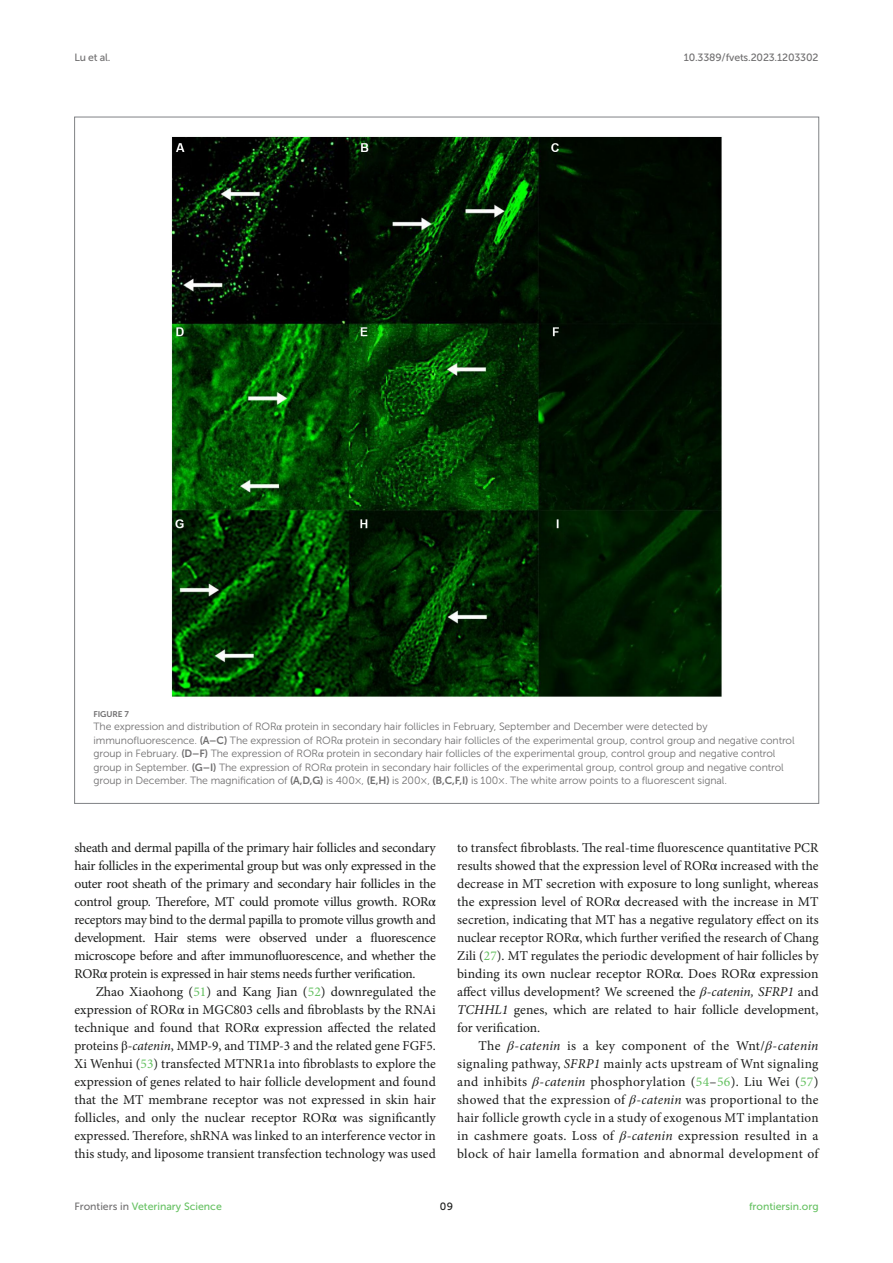
<style>
.page{position:relative;width:893px;height:1263px;background:#fff}
.page>*{position:absolute;margin:0;border:0;box-sizing:border-box;transform-origin:0 0}
.TEXT{font:13.5px/18px "Minion Pro";letter-spacing:.005em;color:#1b1c1b;text-align:justify}
.FIG_LEG{font:10.5px/13.5px "Museo Sans 300";letter-spacing:-.01em;color:#706f70}
.t1{font:10.5px "Museo Sans 500";color:#65c161}
.t2{font:10.5px "Museo Sans 500";letter-spacing:-.015em;color:#706f70}
.t3{font:10.5px "Museo Sans 500";color:#1b1c1b}
.FIG_HD{font:8.25px "Museo Sans 700";letter-spacing:-.01em;color:#706f70}
.s1{font-family:"STIX General"}
.s2{font-family:"Museo Sans 700"}
.s3{color:#65c161}
.s4{font-style:italic}
.s5{font-family:"STIX General";font-style:italic}
.s6{color:#706f70}
</style>
<div class="page">
<img style="left:170px;top:136px;width:552px;height:562px">
<p class="t2" style="left:74px;top:51px;width:38px">Lu et al.</p>
<p class="t2" style="left:684px;top:51px;width:136px">10.3389/fvets.2023.1203302</p>
<p class="FIG_HD" style="left:94px;top:709px;width:37px">FIGURE 7</p>
<p class="FIG_LEG" style="left:94px;top:720px;width:703px">The expression and distribution of ROR<span class="s1">α</span> protein in secondary hair follicles in February, September and December were detected by immunofluorescence. <span class="s2">(A–C)</span> The expression of ROR<span class="s1">α</span> protein in secondary hair follicles of the experimental group, control group and negative control group in February. <span class="s2">(D–F)</span> The expression of ROR<span class="s1">α</span> protein in secondary hair follicles of the experimental group, control group and negative control group in September. <span class="s2">(G–I)</span> The expression of ROR<span class="s1">α</span> protein in secondary hair follicles of the experimental group, control group and negative control group in December. The magnification of <span class="s2">(A,D,G)</span> is 400×, <span class="s2">(E,H)</span> is 200×, <span class="s2">(B,C,F,I)</span> is 100×. The white arrow points to a fluorescent signal.</p>
<p class="TEXT" style="left:74px;top:839px;width:363px">sheath and dermal papilla of the primary hair follicles and secondary hair follicles in the experimental group but was only expressed in the outer root sheath of the primary and secondary hair follicles in the control group. Therefore, MT could promote villus growth. ROR<span class="s1">α </span>receptors may bind to the dermal papilla to promote villus growth and development. Hair stems were observed under a fluorescence microscope before and after immunofluorescence, and whether the ROR<span class="s1">α</span> protein is expressed in hair stems needs further verification.</p>
<p class="TEXT" style="left:74px;top:983px;width:363px;text-indent:21px">Zhao Xiaohong (<span class="s3">51</span>) and Kang Jian (<span class="s3">52</span>) downregulated the expression of ROR<span class="s1">α</span> in MGC803 cells and fibroblasts by the RNAi technique and found that ROR<span class="s1">α</span> expression affected the related proteins <span class="s1">β</span>-<span class="s4">catenin</span>, MMP-9, and TIMP-3 and the related gene FGF5.<br>Xi Wenhui (<span class="s3">53</span>) transfected MTNR1a into fibroblasts to explore the expression of genes related to hair follicle development and found that the MT membrane receptor was not expressed in skin hair follicles, and only the nuclear receptor ROR<span class="s1">α</span> was significantly expressed. Therefore, shRNA was linked to an interference vector in this study, and liposome transient transfection technology was used</p>
<p class="TEXT" style="left:457px;top:839px;width:363px">to transfect fibroblasts. The real-time fluorescence quantitative PCR results showed that the expression level of ROR<span class="s1">α</span> increased with the decrease in MT secretion with exposure to long sunlight, whereas the expression level of ROR<span class="s1">α</span> decreased with the increase in MT secretion, indicating that MT has a negative regulatory effect on its nuclear receptor ROR<span class="s1">α</span>, which further verified the research of Chang Zili (<span class="s3">27</span>). MT regulates the periodic development of hair follicles by binding its own nuclear receptor ROR<span class="s1">α</span>. Does ROR<span class="s1">α</span> expression affect villus development? We screened the <span class="s5">β</span>-<span class="s4">catenin, SFRP1</span> and <span class="s4">TCHHL1</span> genes, which are related to hair follicle development, for verification.</p>
<p class="TEXT" style="left:457px;top:1037px;width:363px;text-indent:21px">The <span class="s5">β</span>-<span class="s4">catenin</span> is a key component of the Wnt/<span class="s5">β</span>-<span class="s4">catenin </span>signaling pathway, <span class="s4">SFRP1</span> mainly acts upstream of Wnt signaling and inhibits <span class="s5">β</span>-<span class="s4">catenin</span> phosphorylation (<span class="s3">54</span>–<span class="s3">56</span>). Liu Wei (<span class="s3">57</span>) showed that the expression of <span class="s5">β</span>-<span class="s4">catenin</span> was proportional to the hair follicle growth cycle in a study of exogenous MT implantation in cashmere goats. Loss of <span class="s5">β</span>-<span class="s4">catenin</span> expression resulted in a block of hair lamella formation and abnormal development of</p>
<p class="t1" style="left:74px;top:1200px;width:149px"><span class="s6">Frontiers in</span> Veterinary Science</p>
<p class="t3" style="left:440px;top:1200px;width:15px">09</p>
<p class="t1" style="left:749px;top:1200px;width:71px">frontiersin.org</p>
</div>
